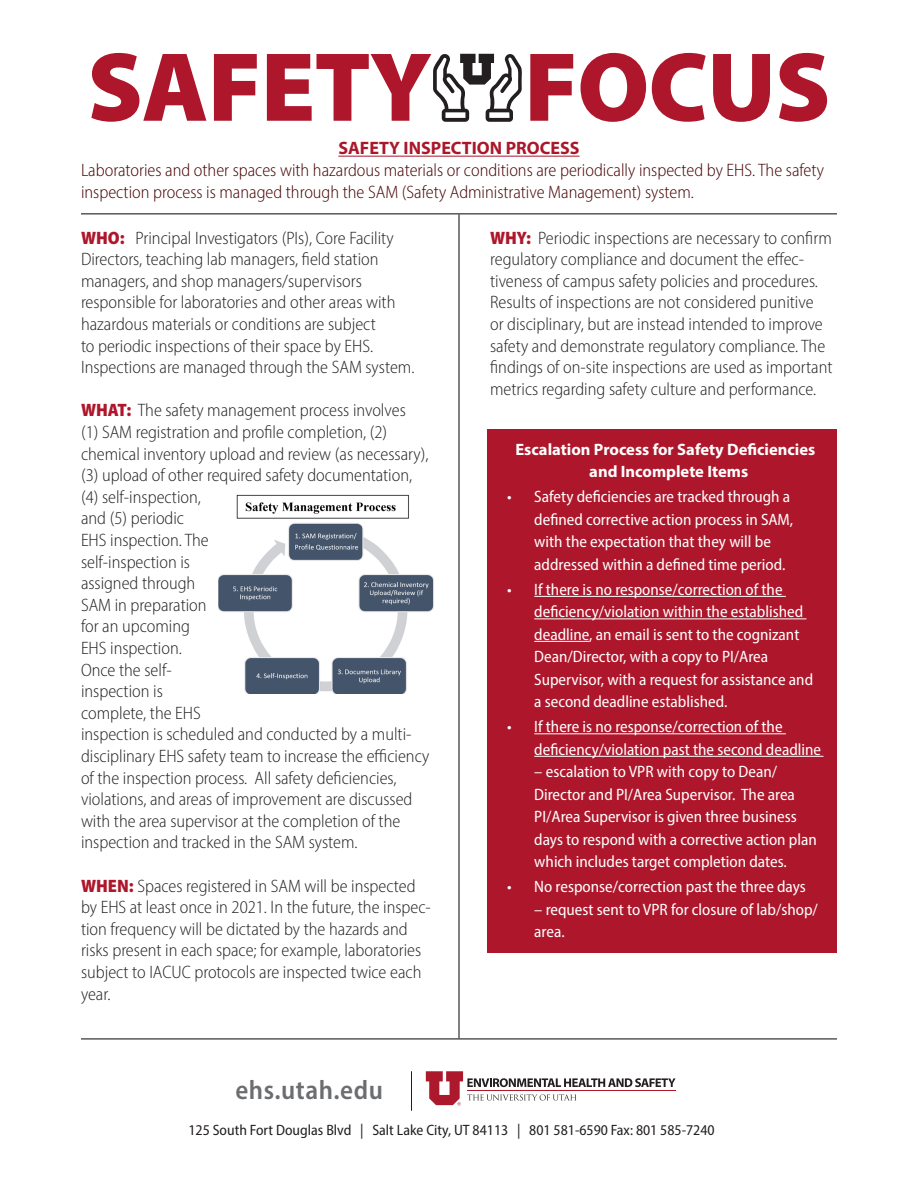
<style>
.page{position:relative;width:918px;height:1188px;background:#fff}
.page>*{position:absolute;margin:0;border:0;box-sizing:border-box;transform-origin:0 0}
.t1{font:900 99px "Myriad Pro";letter-spacing:-.01em;color:#ae172b}
.t2{font:600 semi-condensed 27px "Myriad Pro";letter-spacing:.02em;color:#6c6d70}
.t3{font:300 semi-condensed 18px/21.6px "Myriad Pro";color:#231f20}
.t4{font:300 semi-condensed 18px/21.6px "Myriad Pro";color:#450000}
.t5{font:700 18px "Myriad Pro";color:#ab172a}
.t6{font:semi-condensed 16.5px/22.5px "Myriad Pro";color:#fff}
.t7{font:700 16.5px/22.5px "Myriad Pro";color:#fff;text-align:center}
.t8{font:semi-condensed 15px "Myriad Pro";color:#231f20}
.s1{font-weight:900;color:#ae172b}
</style>
<div class="page">
<div style="left:487px;top:429px;width:350px;height:524px;background:#ae172b"></div>
<hr style="left:534px;top:596px;width:252px;height:1px;background:#fff">
<hr style="left:534px;top:618px;width:272px;height:1px;background:#fff">
<hr style="left:534px;top:641px;width:55px;height:1px;background:#fff">
<hr style="left:534px;top:733px;width:252px;height:1px;background:#fff">
<hr style="left:534px;top:756px;width:290px;height:1px;background:#fff">
<hr style="left:458px;top:214px;width:2px;height:824px;background:#231f20">
<hr style="left:338px;top:156px;width:242px;height:1px;background:#ab172a">
<svg style="left:426px;top:1071px;width:250px;height:35px"></svg>
<hr style="left:467px;top:1090px;width:209px;height:1px;background:#ad192c">
<hr style="left:411px;top:1071px;width:1px;height:40px;background:#231f20">
<hr style="left:81px;top:1038px;width:756px;height:1px;background:#231f20">
<hr style="left:81px;top:213px;width:756px;height:1px;background:#231f20">
<svg style="left:433px;top:54px;width:89px;height:68px"></svg>
<img style="left:218px;top:494px;width:215px;height:199px">
<p class="t1" style="left:87px;top:21px;width:745px">SAFETY FOCUS</p>
<p class="t5" style="left:338px;top:137px;width:243px">SAFETY INSPECTION PROCESS</p>
<p class="t4" style="left:81px;top:159px;width:745px">Laboratories and other spaces with hazardous materials or conditions are periodically inspected by EHS. The safety inspection process is managed through the SAM (Safety Administrative Management) system.</p>
<p class="t3" style="left:81px;top:227px;width:335px"><span class="s1">WHO:</span> Principal Investigators (PIs), Core Facility Directors, teaching lab managers, field station managers, and shop managers/supervisors responsible for laboratories and other areas with hazardous materials or conditions are subject<br>to periodic inspections of their space by EHS.<br>Inspections are managed through the SAM system.</p>
<p class="t3" style="left:81px;top:399px;width:350px"><span class="s1">WHAT:</span> The safety management process involves<br>(1) SAM registration and profile completion, (2) chemical inventory upload and review (as necessary), (3) upload of other required safety documentation, (4) self-inspection,<br>and (5) periodic<br>EHS inspection. The<br>self-inspection is<br>assigned through<br>SAM in preparation<br>for an upcoming<br>EHS inspection.<br>Once the self-<br>inspection is<br>complete, the EHS<br>inspection is scheduled and conducted by a multi&shy;disciplinary EHS safety team to increase the efficiency of the inspection process. All safety deficiencies, violations, and areas of improvement are discussed with the area supervisor at the completion of the inspection and tracked in the SAM system.</p>
<p class="t3" style="left:81px;top:875px;width:351px"><span class="s1">WHEN:</span> Spaces registered in SAM will be inspected by EHS at least once in 2021. In the future, the inspec&shy;tion frequency will be dictated by the hazards and risks present in each space; for example, laboratories subject to IACUC protocols are inspected twice each year.</p>
<p class="t2" style="left:235px;top:1073px;width:149px">ehs.utah.edu</p>
<p class="t3" style="left:490px;top:227px;width:344px"><span class="s1">WHY:</span> Periodic inspections are necessary to confirm regulatory compliance and document the effec&shy;tiveness of campus safety policies and procedures.<br>Results of inspections are not considered punitive<br>or disciplinary, but are instead intended to improve safety and demonstrate regulatory compliance. The findings of on-site inspections are used as important metrics regarding safety culture and performance.</p>
<p class="t7" style="left:515px;top:438px;width:301px">Escalation Process for Safety Deficiencies and Incomplete Items</p>
<p class="t6" style="left:534px;top:485px;width:260px;text-indent:-27px">• Safety deficiencies are tracked through a defined corrective action process in SAM, with the expectation that they will be addressed within a defined time period.</p>
<p class="t6" style="left:534px;top:578px;width:280px;text-indent:-27px">• If there is no response/correction of the deficiency/violation within the established deadline, an email is sent to the cognizant Dean/Director, with a copy to PI/Area Supervisor, with a request for assistance and a second deadline established.</p>
<p class="t6" style="left:534px;top:715px;width:288px;text-indent:-27px">• If there is no response/correction of the deficiency/violation past the second deadline</p>
<p class="t6" style="left:534px;top:760px;width:284px">– escalation to VPR with copy to Dean/ Director and PI/Area Supervisor. The area PI/Area Supervisor is given three business days to respond with a corrective action plan which includes target completion dates.</p>
<p class="t6" style="left:507px;top:875px;width:300px">• No response/correction past the three days</p>
<p class="t6" style="left:534px;top:898px;width:285px">– request sent to VPR for closure of lab/shop/ area.</p>
<p class="t8" style="left:188px;top:1121px;width:528px">125 South Fort Douglas Blvd | Salt Lake City, UT 84113 | 801 581-6590 Fax: 801 585-7240</p>
</div>
